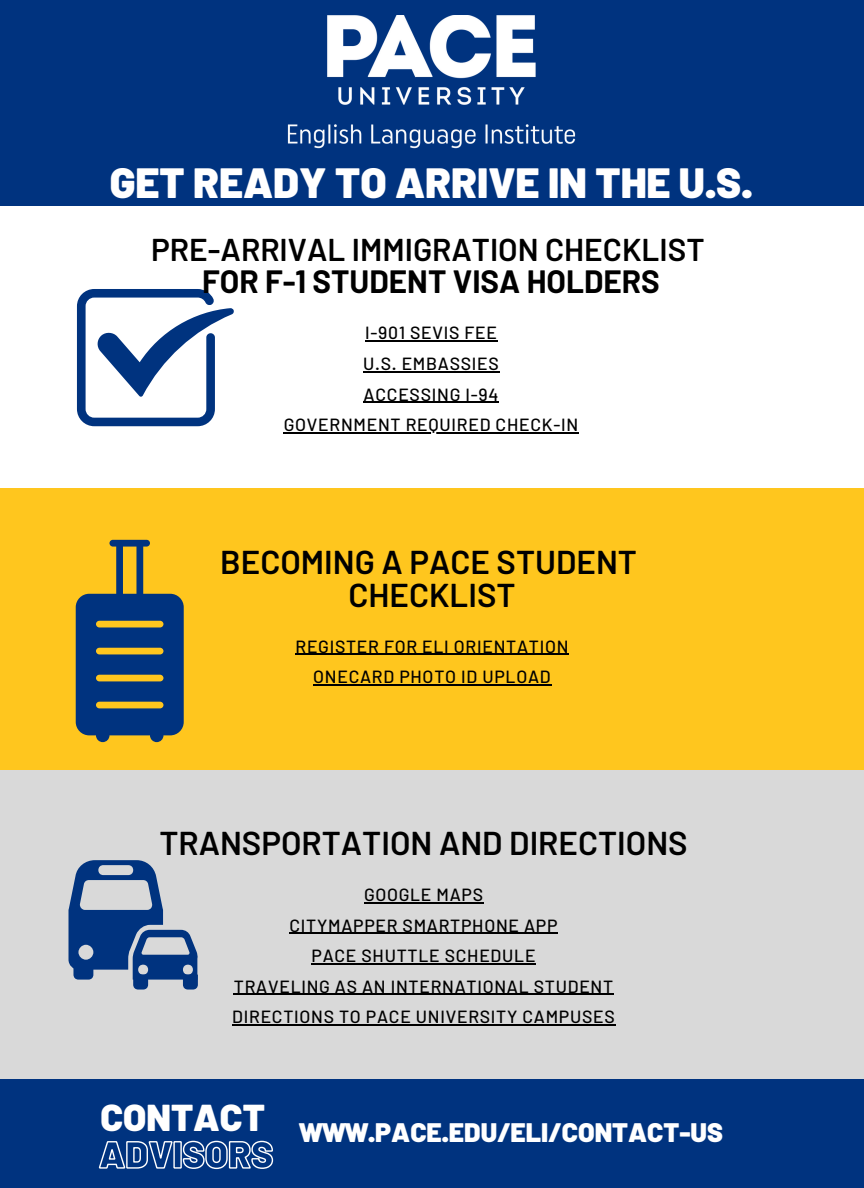
<style>
.page{position:relative;width:864px;height:1188px;background:#00337f}
.page>*{position:absolute;margin:0;border:0;box-sizing:border-box;transform-origin:0 0}
.t1{font:900 42.3px "Barlow";color:#fff}
.t2{font:900 37.35px "Barlow";color:#fff}
.t3{font:600 33px "Barlow";color:#000}
.t4{font:600 31.5px "Barlow";color:#000}
.t5{font:700 31.5px "Barlow";color:#000}
.t6{font:900 26.7px "Barlow";color:#fff}
.t7{font:500 17.55px "Barlow";letter-spacing:.04em;color:#000}
</style>
<div class="page">
<div style="left:0;top:207px;width:864px;height:282px;background:#fff"></div>
<img style="left:287px;top:15px;width:289px;height:134px">
<div style="left:0;top:489px;width:864px;height:282px;background:#ffc61e"></div>
<div style="left:0;top:771px;width:864px;height:308px;background:#d9d9d9"></div>
<svg style="left:77px;top:289px;width:157px;height:137px"></svg>
<svg style="left:76px;top:540px;width:108px;height:202px"></svg>
<hr style="left:296px;top:654px;width:273px;height:1px;background:#000">
<hr style="left:313px;top:684px;width:239px;height:1px;background:#000">
<hr style="left:365px;top:340px;width:133px;height:2px;background:#000">
<hr style="left:363px;top:371px;width:137px;height:2px;background:#000">
<hr style="left:364px;top:402px;width:135px;height:1px;background:#000">
<hr style="left:284px;top:432px;width:295px;height:2px;background:#000">
<svg style="left:98px;top:1140px;width:176px;height:30px"></svg>
<svg style="left:69px;top:860px;width:129px;height:130px"></svg>
<hr style="left:364px;top:903px;width:120px;height:1px;background:#000">
<hr style="left:290px;top:933px;width:268px;height:1px;background:#000">
<hr style="left:312px;top:963px;width:224px;height:1px;background:#000">
<hr style="left:234px;top:994px;width:380px;height:1px;background:#000">
<hr style="left:232px;top:1024px;width:384px;height:1px;background:#000">
<p class="t1" style="left:110px;top:156px;width:644px">GET READY TO ARRIVE IN THE U.S.</p>
<p class="t4" style="left:151px;top:230px;width:555px">PRE-ARRIVAL IMMIGRATION CHECKLIST</p>
<p class="t5" style="left:202px;top:261px;width:459px">FOR F-1 STUDENT VISA HOLDERS</p>
<p class="t7" style="left:365px;top:322px;width:133px">I-901 SEVIS FEE</p>
<p class="t7" style="left:363px;top:352px;width:137px">U.S. EMBASSIES</p>
<p class="t7" style="left:364px;top:383px;width:136px">ACCESSING I-94</p>
<p class="t7" style="left:284px;top:414px;width:296px">GOVERNMENT REQUIRED CHECK-IN</p>
<p class="t3" style="left:220px;top:541px;width:418px">BECOMING A PACE STUDENT</p>
<p class="t3" style="left:348px;top:574px;width:169px">CHECKLIST</p>
<p class="t7" style="left:296px;top:635px;width:274px">REGISTER FOR ELI ORIENTATION</p>
<p class="t7" style="left:313px;top:666px;width:239px">ONECARD PHOTO ID UPLOAD</p>
<p class="t3" style="left:159px;top:822px;width:530px">TRANSPORTATION AND DIRECTIONS</p>
<p class="t7" style="left:364px;top:884px;width:121px">GOOGLE MAPS</p>
<p class="t7" style="left:290px;top:914px;width:270px">CITYMAPPER SMARTPHONE APP</p>
<p class="t7" style="left:312px;top:945px;width:226px">PACE SHUTTLE SCHEDULE</p>
<p class="t7" style="left:234px;top:975px;width:381px">TRAVELING AS AN INTERNATIONAL STUDENT</p>
<p class="t7" style="left:232px;top:1005px;width:384px">DIRECTIONS TO PACE UNIVERSITY CAMPUSES</p>
<p class="t2" style="left:100px;top:1094px;width:166px">CONTACT</p>
<p class="t6" style="left:299px;top:1115px;width:425px">WWW.PACE.EDU/ELI/CONTACT-US</p>
</div>
